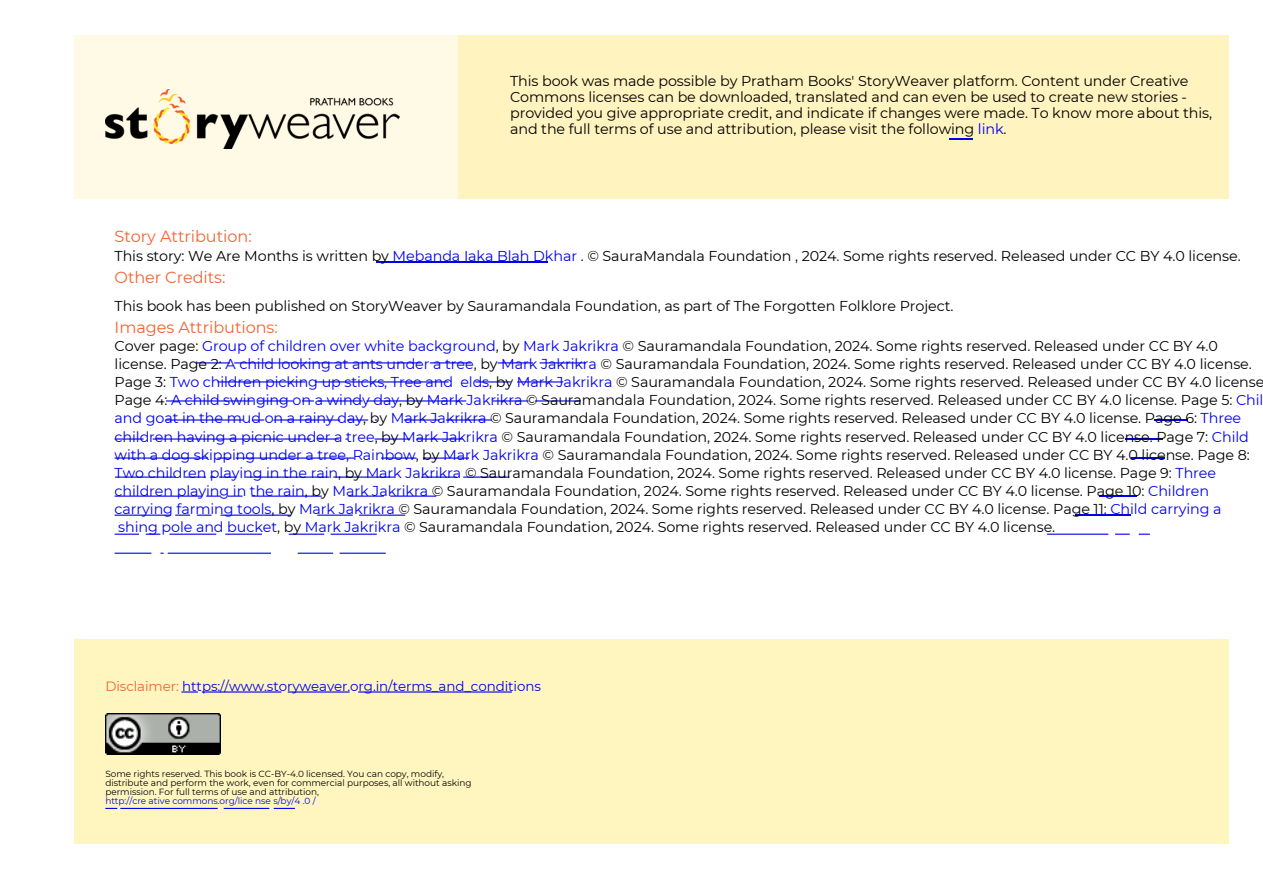
<style>
.page{position:relative;width:1263px;height:894px;background:#fff}
.page>*{position:absolute;margin:0;border:0;box-sizing:border-box;transform-origin:0 0}
.t1{font:16.05px "Montserrat";letter-spacing:-.005em;color:#f16534}
.t2{font:14.25px/18px "Montserrat";letter-spacing:-.005em;color:#000}
.t3{font:13.35px "Montserrat";letter-spacing:-.005em;color:#00e}
.t4{font:9px/9px "Montserrat";letter-spacing:-.005em;color:#000}
.s1{color:#00e}
.s2{color:#f16534}
</style>
<div class="page">
<div style="left:74px;top:35px;width:384px;height:164px;background:#fffae6"></div>
<div style="left:74px;top:639px;width:1155px;height:204px;background:#fff6bf"></div>
<svg style="left:181px;top:691px;width:331px;height:1px"></svg>
<div style="left:458px;top:35px;width:771px;height:164px;background:#fff3bf"></div>
<hr style="left:949px;top:138px;width:24px;height:2px;background:#00e">
<img style="left:106px;top:89px;width:293px;height:60px">
<img style="left:106px;top:713px;width:114px;height:41px">
<svg style="left:115px;top:552px;width:156px;height:1px"></svg>
<svg style="left:115px;top:533px;width:147px;height:1px"></svg>
<svg style="left:105px;top:807px;width:190px;height:1px"></svg>
<svg style="left:115px;top:514px;width:176px;height:1px"></svg>
<svg style="left:115px;top:495px;width:207px;height:1px"></svg>
<svg style="left:115px;top:457px;width:239px;height:1px"></svg>
<svg style="left:115px;top:438px;width:233px;height:1px"></svg>
<svg style="left:166px;top:419px;width:211px;height:1px"></svg>
<svg style="left:289px;top:533px;width:88px;height:1px"></svg>
<svg style="left:298px;top:552px;width:88px;height:1px"></svg>
<svg style="left:115px;top:476px;width:280px;height:1px"></svg>
<svg style="left:317px;top:514px;width:88px;height:1px"></svg>
<svg style="left:217px;top:381px;width:232px;height:1px"></svg>
<svg style="left:348px;top:495px;width:88px;height:1px"></svg>
<svg style="left:166px;top:400px;width:300px;height:1px"></svg>
<svg style="left:197px;top:362px;width:274px;height:1px"></svg>
<svg style="left:375px;top:438px;width:88px;height:1px"></svg>
<svg style="left:381px;top:457px;width:88px;height:1px"></svg>
<hr style="left:377px;top:261px;width:171px;height:2px;background:#00e">
<svg style="left:404px;top:419px;width:88px;height:1px"></svg>
<svg style="left:421px;top:476px;width:88px;height:1px"></svg>
<svg style="left:475px;top:381px;width:88px;height:1px"></svg>
<svg style="left:493px;top:400px;width:88px;height:1px"></svg>
<svg style="left:498px;top:362px;width:88px;height:1px"></svg>
<hr style="left:1075px;top:514px;width:56px;height:1px;background:#00e">
<hr style="left:1099px;top:495px;width:37px;height:1px;background:#00e">
<svg style="left:1047px;top:533px;width:103px;height:1px"></svg>
<hr style="left:1125px;top:438px;width:38px;height:1px;background:#00e">
<hr style="left:1131px;top:457px;width:34px;height:1px;background:#00e">
<hr style="left:1154px;top:419px;width:34px;height:1px;background:#00e">
<p class="t1" style="left:115px;top:226px;width:139px">Story Attribution:</p>
<h2 class="t2" style="left:510px;top:73px;width:704px;line-height:15.8px">This book was made possible by Pratham Books' StoryWeaver platform. Content under Creative Commons licenses can be downloaded, translated and can even be used to create new stories - provided you give appropriate credit, and indicate if changes were made. To know more about this, and the full terms of use and attribution, please visit the following <span class="s1">link</span>.</h2>
<p class="t2" style="left:115px;top:246px;width:1128px">This story: We Are Months is written by <span class="s1">Mebanda Iaka Blah Dkhar</span> . © SauraMandala Foundation , 2024. Some rights reserved. Released under CC BY 4.0 license.</p>
<p class="t1" style="left:115px;top:267px;width:112px">Other Credits:</p>
<p class="t2" style="left:115px;top:297px;width:840px">This book has been published on StoryWeaver by Sauramandala Foundation, as part of The Forgotten Folklore Project.</p>
<p class="t1" style="left:115px;top:318px;width:165px">Images Attributions:</p>
<p class="t2" style="left:115px;top:337px;width:1151px">Cover page: <span class="s1">Group of children over white background</span>, by <span class="s1">Mark Jakrikra</span> © Sauramandala Foundation, 2024. Some rights reserved. Released under CC BY 4.0 license. Page 2: <span class="s1">A child looking at ants under a tree</span>, by <span class="s1">Mark Jakrikra</span> © Sauramandala Foundation, 2024. Some rights reserved. Released under CC BY 4.0 license.<br>Page 3: <span class="s1">Two children picking up sticks, Tree and elds</span>, by <span class="s1">Mark Jakrikra</span> © Sauramandala Foundation, 2024. Some rights reserved. Released under CC BY 4.0 license Page 4: <span class="s1">A child swinging on a windy day</span>, by <span class="s1">Mark Jakrikra</span> © Sauramandala Foundation, 2024. Some rights reserved. Released under CC BY 4.0 license. Page 5: <span class="s1">Chil and goat in the mud on a rainy day</span>, by <span class="s1">Mark Jakrikra</span> © Sauramandala Foundation, 2024. Some rights reserved. Released under CC BY 4.0 license. Page 6: <span class="s1">Three children having a picnic under a tree</span>, by <span class="s1">Mark Jakrikra</span> © Sauramandala Foundation, 2024. Some rights reserved. Released under CC BY 4.0 license. Page 7: <span class="s1">Child with a dog skipping under a tree, Rainbow</span>, by <span class="s1">Mark Jakrikra</span> © Sauramandala Foundation, 2024. Some rights reserved. Released under CC BY 4.0 license. Page 8:<br><span class="s1">Two children playing in the rain</span>, by <span class="s1">Mark Jakrikra</span> © Sauramandala Foundation, 2024. Some rights reserved. Released under CC BY 4.0 license. Page 9: <span class="s1">Three children playing in the rain</span>, by <span class="s1">Mark Jakrikra</span> © Sauramandala Foundation, 2024. Some rights reserved. Released under CC BY 4.0 license. Page 10: <span class="s1">Children carrying farming tools</span>, by <span class="s1">Mark Jakrikra</span> © Sauramandala Foundation, 2024. Some rights reserved. Released under CC BY 4.0 license. Page 11: <span class="s1">Child carrying a shing pole and bucket</span>, by <span class="s1">Mark Jakrikra</span> © Sauramandala Foundation, 2024. Some rights reserved. Released under CC BY 4.0 license.</p>
<h1 class="t3" style="left:105px;top:678px;width:437px"><span class="s2">Disclaimer:</span> https://www.storyweaver.org.in/terms_and_conditions</h1>
<h2 class="t4" style="left:105px;top:769px;width:368px">Some rights reserved. This book is CC-BY-4.0 licensed. You can copy, modify, distribute and perform the work, even for commercial purposes, all without asking permission. For full terms of use and attribution,<br><span class="s1">http://cre ative commons.org/lice nse s/by/4 .0 /</span></h2>
</div>
